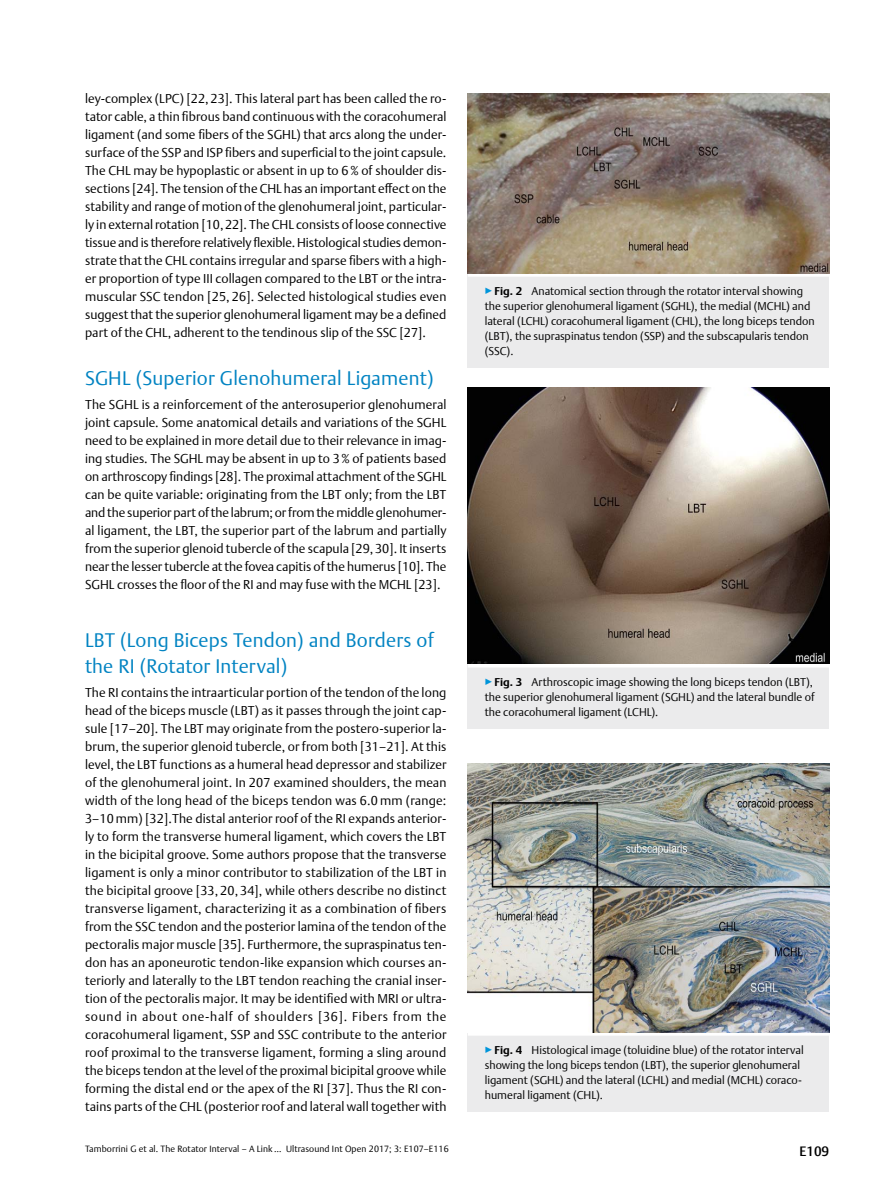
<style>
.page{position:relative;width:893px;height:1191px;background:#fff}
.page>*{position:absolute;margin:0;border:0;box-sizing:border-box;transform-origin:0 0}
.t1{font:300 19.5px/25.5px "Thieme Argo 2011";letter-spacing:.01em;color:#0083c2}
.t2{font:500 13.5px "Thieme Argo 2011";color:#000}
.t3{font:300 12.75px/18px "Thieme Argo 2011";letter-spacing:.005em;color:#000;text-align:justify}
.t4{font:300 11.25px/15px "Thieme Argo 2011";color:#000}
.t5{font:300 9px "Thieme Argo 2011";letter-spacing:.01em;color:#000}
.s1{color:#0095da}
.s2{font-weight:700}
</style>
<div class="page">
<div style="left:468px;top:273px;width:361px;height:94px;background:#ebebec"></div>
<svg style="left:468px;top:273px;width:361px;height:4px"></svg>
<img style="left:468px;top:94px;width:361px;height:179px">
<div style="left:468px;top:664px;width:361px;height:64px;background:#ebebec"></div>
<hr style="left:468px;top:664px;width:361px;height:3px;background:#fff">
<img style="left:468px;top:387px;width:361px;height:277px">
<div style="left:468px;top:1032px;width:361px;height:79px;background:#ebebec"></div>
<hr style="left:468px;top:1032px;width:361px;height:3px;background:#fff">
<img style="left:468px;top:763px;width:361px;height:269px">
<p class="t3" style="left:85px;top:89px;width:363px">ley-complex (LPC) [22,23]. This lateral part has been called the ro&shy;tator cable, a thin fibrous band continuous with the coracohumeral ligament (and some fibers of the SGHL) that arcs along the under&shy;surface of the SSP and ISP fibers and superficial to the joint capsule.<br>The CHL may be hypoplastic or absent in up to 6% of shoulder dis&shy;sections [24]. The tension of the CHL has an important effect on the stability and range of motion of the glenohumeral joint, particular&shy;ly in external rotation [10,22]. The CHL consists of loose connective tissue and is therefore relatively flexible. Histological studies demon&shy;strate that the CHL contains irregular and sparse fibers with a high&shy;er proportion of type III collagen compared to the LBT or the intra&shy;muscular SSC tendon [25, 26]. Selected histological studies even suggest that the superior glenohumeral ligament may be a defined part of the CHL, adherent to the tendinous slip of the SSC [27].</p>
<h1 class="t1" style="left:85px;top:365px;width:350px">SGHL (Superior Glenohumeral Ligament)</h1>
<p class="t3" style="left:85px;top:395px;width:363px">The SGHL is a reinforcement of the anterosuperior glenohumeral joint capsule. Some anatomical details and variations of the SGHL need to be explained in more detail due to their relevance in imag&shy;ing studies. The SGHL may be absent in up to 3% of patients based on arthroscopy findings [28]. The proximal attachment of the SGHL can be quite variable: originating from the LBT only; from the LBT and the superior part of the labrum; or from the middle glenohumer&shy;al ligament, the LBT, the superior part of the labrum and partially from the superior glenoid tubercle of the scapula [29,30]. It inserts near the lesser tubercle at the fovea capitis of the humerus [10]. The SGHL crosses the floor of the RI and may fuse with the MCHL [23].</p>
<h1 class="t1" style="left:85px;top:627px;width:350px">LBT (Long Biceps Tendon) and Borders of the RI (Rotator Interval)</h1>
<p class="t3" style="left:85px;top:683px;width:363px">The RI contains the intraarticular portion of the tendon of the long head of the biceps muscle (LBT) as it passes through the joint cap&shy;sule [17–20]. The LBT may originate from the postero-superior la&shy;brum, the superior glenoid tubercle, or from both [31–21]. At this level, the LBT functions as a humeral head depressor and stabilizer of the glenohumeral joint. In 207 examined shoulders, the mean width of the long head of the biceps tendon was 6.0 mm (range:<br>3–10mm) [32].The distal anterior roof of the RI expands anterior&shy;ly to form the transverse humeral ligament, which covers the LBT in the bicipital groove. Some authors propose that the transverse ligament is only a minor contributor to stabilization of the LBT in the bicipital groove [33, 20, 34], while others describe no distinct transverse ligament, characterizing it as a combination of fibers from the SSC tendon and the posterior lamina of the tendon of the pectoralis major muscle [35]. Furthermore, the supraspinatus ten&shy;don has an aponeurotic tendon-like expansion which courses an&shy;teriorly and laterally to the LBT tendon reaching the cranial inser&shy;tion of the pectoralis major. It may be identified with MRI or ultra&shy;sound in about one-half of shoulders [36]. Fibers from the coracohumeral ligament, SSP and SSC contribute to the anterior roof proximal to the transverse ligament, forming a sling around the biceps tendon at the level of the proximal bicipital groove while forming the distal end or the apex of the RI [37]. Thus the RI con&shy;tains parts of the CHL (posterior roof and lateral wall together with</p>
<p class="t5" style="left:85px;top:1143px;width:365px">Tamborrini G et al. The Rotator Interval – A Link … Ultrasound Int Open 2017; 3: E107–E116</p>
<p class="t4" style="left:485px;top:283px;width:332px"><span class="s1">▶</span><span class="s2">Fig. 2</span> Anatomical section through the rotator interval showing the superior glenohumeral ligament (SGHL), the medial (MCHL) and lateral (LCHL) coracohumeral ligament (CHL), the long biceps tendon (LBT), the supraspinatus tendon (SSP) and the subscapularis tendon (SSC).</p>
<p class="t4" style="left:485px;top:674px;width:331px"><span class="s1">▶</span><span class="s2">Fig. 3</span> Arthroscopic image showing the long biceps tendon (LBT), the superior glenohumeral ligament (SGHL) and the lateral bundle of the coracohumeral ligament (LCHL).</p>
<p class="t4" style="left:485px;top:1042px;width:320px"><span class="s1">▶</span><span class="s2">Fig. 4</span> Histological image (toluidine blue) of the rotator interval showing the long biceps tendon (LBT), the superior glenohumeral ligament (SGHL) and the lateral (LCHL) and medial (MCHL) coraco&shy;humeral ligament (CHL).</p>
<p class="t2" style="left:799px;top:1142px;width:31px">E109</p>
</div>
